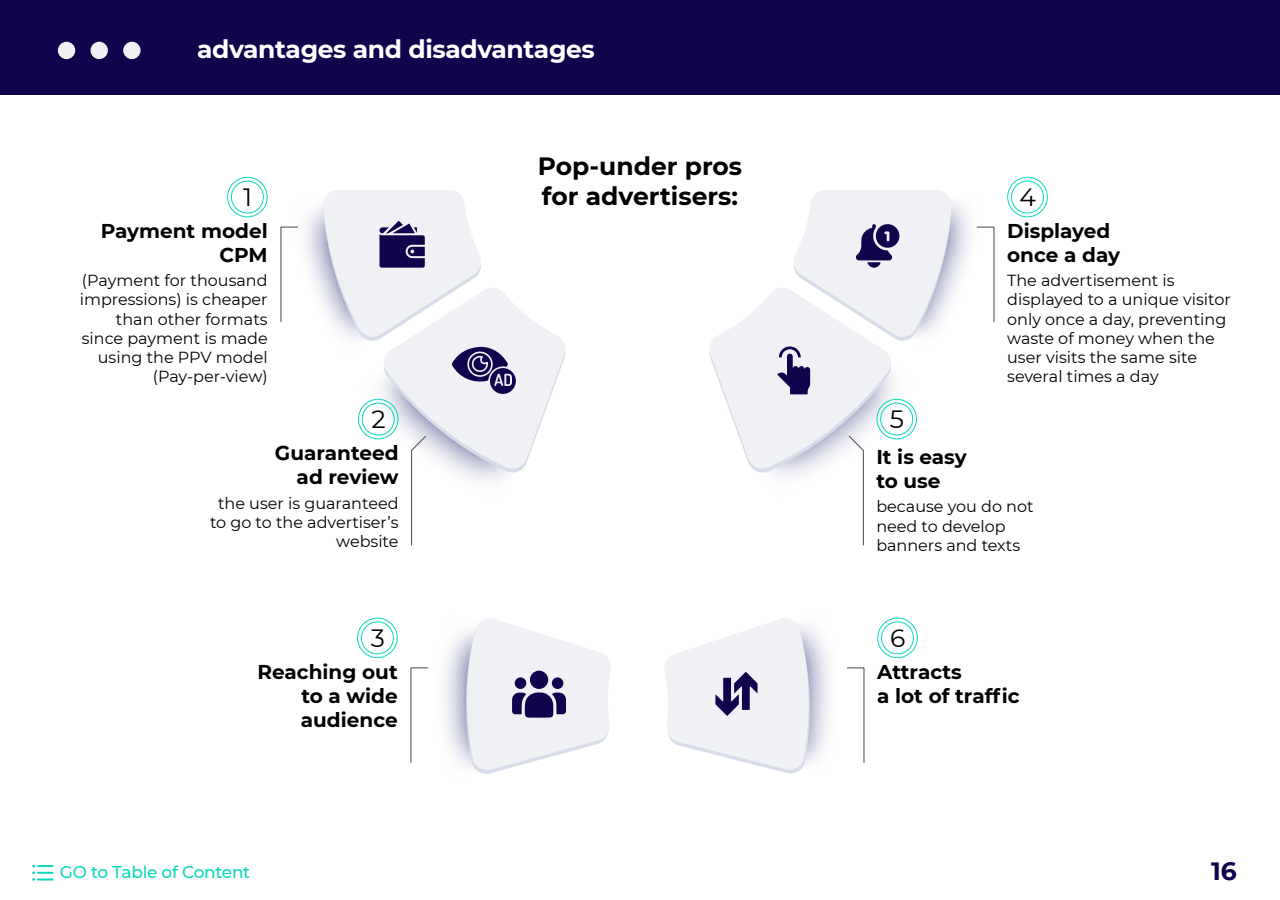
<style>
.page{position:relative;width:1280px;height:900px;background:#fff}
.page>*{position:absolute;margin:0;border:0;box-sizing:border-box;transform-origin:0 0}
.t1{font:700 25px/30px "Montserrat";color:#000}
.t2{font:700 25px "Montserrat";letter-spacing:-.015em;color:#fff}
.t3{font:25px "Montserrat";color:#000}
.t4{font:700 25px "Montserrat";color:#0f054c}
.t5{font:700 20px/24px "Montserrat";color:#000}
.t6{font:500 17px "Montserrat";letter-spacing:-.015em;color:#0ad9ba}
.t7{font:16px/19.2px "Montserrat";color:#000}
</style>
<div class="page">
<div style="left:231px;top:181px;width:33px;height:33px;border:1px solid #0ad9ba;border-radius:50%"></div>
<div style="left:227px;top:177px;width:41px;height:40px;border:1px solid #0ad9ba;border-radius:50%"></div>
<div style="left:1011px;top:181px;width:33px;height:33px;border:1px solid #0ad9ba;border-radius:50%"></div>
<div style="left:1007px;top:177px;width:41px;height:40px;border:1px solid #0ad9ba;border-radius:50%"></div>
<div style="left:361px;top:621px;width:33px;height:33px;border:1px solid #0ad9ba;border-radius:50%"></div>
<div style="left:357px;top:618px;width:41px;height:40px;border:1px solid #0ad9ba;border-radius:50%"></div>
<svg style="left:846px;top:667px;width:19px;height:96px"></svg>
<div style="left:881px;top:621px;width:33px;height:33px;border:1px solid #0ad9ba;border-radius:50%"></div>
<div style="left:877px;top:618px;width:41px;height:40px;border:1px solid #0ad9ba;border-radius:50%"></div>
<svg style="left:280px;top:190px;width:286px;height:356px"></svg>
<svg style="left:410px;top:618px;width:201px;height:156px"></svg>
<div style="left:515px;top:677px;width:11px;height:12px;background:#0f054c;border-radius:50%"></div>
<div style="left:552px;top:677px;width:11px;height:12px;background:#0f054c;border-radius:50%"></div>
<svg style="left:665px;top:618px;width:164px;height:156px"></svg>
<svg style="left:709px;top:190px;width:286px;height:356px"></svg>
<svg style="left:32px;top:865px;width:22px;height:16px"></svg>
<div style="left:0;top:0;width:1280px;height:94px;background:#0f054c"></div>
<div style="left:58px;top:42px;width:17px;height:17px;background:#f0f1f5;border-radius:50%"></div>
<div style="left:91px;top:42px;width:17px;height:17px;background:#f0f1f5;border-radius:50%"></div>
<div style="left:123px;top:42px;width:18px;height:17px;background:#f0f1f5;border-radius:50%"></div>
<h1 class="t2" style="left:197px;top:31px;width:399px">advantages and disadvantages</h1>
<h1 class="t3" style="left:243px;top:180px;width:11px">1</h1>
<p class="t5" style="left:101px;top:218px;width:169px;text-align:right">Payment model<br>CPM</p>
<p class="t7" style="left:80px;top:270px;width:189px;text-align:right">(Payment for thousand impressions) is cheaper than other formats since payment is made using the PPV model (Pay-per-view)</p>
<h1 class="t1" style="left:538px;top:150px;width:206px">Pop-under pros for advertisers:</h1>
<h1 class="t3" style="left:371px;top:402px;width:16px">2</h1>
<h1 class="t3" style="left:890px;top:402px;width:16px">5</h1>
<h1 class="t3" style="left:1020px;top:180px;width:18px">4</h1>
<p class="t5" style="left:1007px;top:218px;width:114px">Displayed once a day</p>
<p class="t7" style="left:1007px;top:270px;width:225px">The advertisement is displayed to a unique visitor only once a day, preventing waste of money when the user visits the same site several times a day</p>
<p class="t5" style="left:275px;top:440px;width:125px;text-align:right">Guaranteed ad review</p>
<p class="t7" style="left:210px;top:493px;width:190px;text-align:right">the user is guaranteed to go to the advertiser’s website</p>
<h1 class="t3" style="left:371px;top:621px;width:16px">3</h1>
<p class="t5" style="left:301px;top:659px;width:98px;text-align:justify;text-indent:-43px">Reaching out to a wide audience</p>
<p class="t5" style="left:876px;top:444px;width:92px">It is easy to use</p>
<p class="t7" style="left:876px;top:497px;width:159px">because you do not need to develop banners and texts</p>
<h1 class="t3" style="left:890px;top:621px;width:17px">6</h1>
<p class="t5" style="left:877px;top:659px;width:144px">Attracts<br>a lot of traffic</p>
<p class="t6" style="left:60px;top:860px;width:192px">GO to Table of Content</p>
<h1 class="t4" style="left:1211px;top:853px;width:27px">16</h1>
</div>
